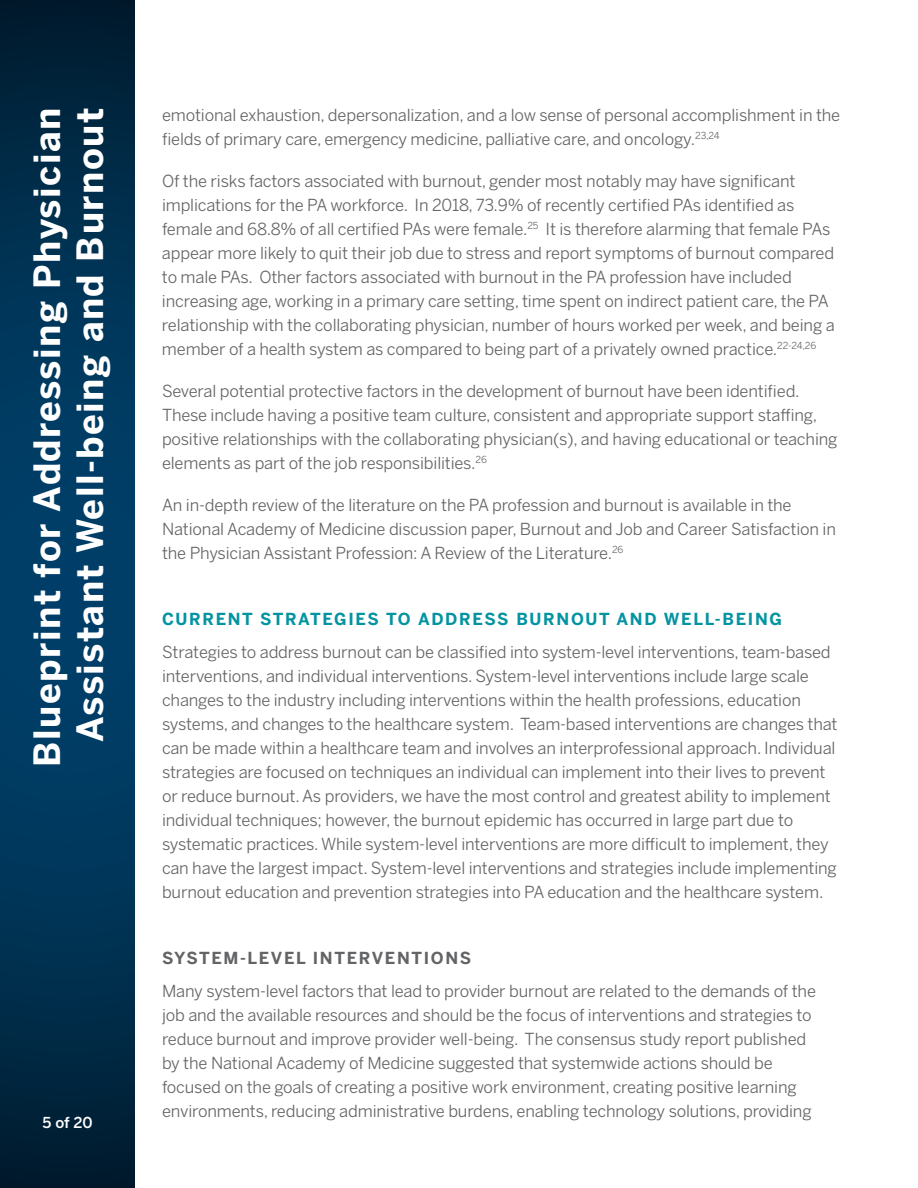
<style>
.page{position:relative;width:918px;height:1188px;background:#fff}
.page>*{position:absolute;margin:0;border:0;box-sizing:border-box;transform-origin:0 0}
.t1{font:700 36px/43.2px "Benton Sans";letter-spacing:.04em;color:#fff;text-align:right}
.t2{font:16.5px/24px "Benton Sans";letter-spacing:-.01em;color:#636466}
.t3{font:700 16.5px "Benton Sans";letter-spacing:.1em;color:#0493a1}
.t4{font:700 16.5px "Benton Sans";letter-spacing:.1em;color:#636466}
.t5{font:500 15px "Benton Sans";color:#fff}
</style>
<div class="page">
<svg style="left:0;top:0;width:135px;height:1188px;background:#003153"></svg>
<h1 class="t1" style="left:25px;top:767px;width:660px;rotate:-90deg">Blueprint for Addressing Physician<br>Assistant Well-being and Burnout</h1>
<p class="t2" style="left:162px;top:103px;width:680px">emotional exhaustion, depersonalization, and a low sense of personal accomplishment in the fields of primary care, emergency medicine, palliative care, and oncology.<sup>23,24</sup></p>
<p class="t2" style="left:162px;top:169px;width:674px">Of the risks factors associated with burnout, gender most notably may have significant implications for the PA workforce. In 2018, 73.9% of recently certified PAs identified as female and 68.8% of all certified PAs were female.<sup>25</sup> It is therefore alarming that female PAs appear more likely to quit their job due to stress and report symptoms of burnout compared to male PAs. Other factors associated with burnout in the PA profession have included increasing age, working in a primary care setting, time spent on indirect patient care, the PA relationship with the collaborating physician, number of hours worked per week, and being a member of a health system as compared to being part of a privately owned practice.<sup>22-24,26</sup></p>
<p class="t2" style="left:162px;top:379px;width:677px">Several potential protective factors in the development of burnout have been identified.<br>These include having a positive team culture, consistent and appropriate support staffing, positive relationships with the collaborating physician(s), and having educational or teaching elements as part of the job responsibilities.<sup>26</sup></p>
<p class="t2" style="left:162px;top:493px;width:675px">An in-depth review of the literature on the PA profession and burnout is available in the<br>National Academy of Medicine discussion paper, Burnout and Job and Career Satisfaction in the Physician Assistant Profession: A Review of the Literature.<sup>26</sup></p>
<p class="t3" style="left:162px;top:609px;width:622px">CURRENT STRATEGIES TO ADDRESS BURNOUT AND WELL-BEING</p>
<p class="t2" style="left:162px;top:640px;width:677px">Strategies to address burnout can be classified into system-level interventions, team-based interventions, and individual interventions. System-level interventions include large scale changes to the industry including interventions within the health professions, education systems, and changes to the healthcare system. Team-based interventions are changes that can be made within a healthcare team and involves an interprofessional approach. Individual strategies are focused on techniques an individual can implement into their lives to prevent or reduce burnout. As providers, we have the most control and greatest ability to implement individual techniques; however, the burnout epidemic has occurred in large part due to systematic practices. While system-level interventions are more difficult to implement, they can have the largest impact. System-level interventions and strategies include implementing burnout education and prevention strategies into PA education and the healthcare system.</p>
<p class="t5" style="left:43px;top:1114px;width:51px">5 of 20</p>
<p class="t4" style="left:162px;top:948px;width:311px">SYSTEM-LEVEL INTERVENTIONS</p>
<p class="t2" style="left:162px;top:979px;width:656px">Many system-level factors that lead to provider burnout are related to the demands of the job and the available resources and should be the focus of interventions and strategies to reduce burnout and improve provider well-being. The consensus study report published by the National Academy of Medicine suggested that systemwide actions should be focused on the goals of creating a positive work environment, creating positive learning environments, reducing administrative burdens, enabling technology solutions, providing</p>
</div>
